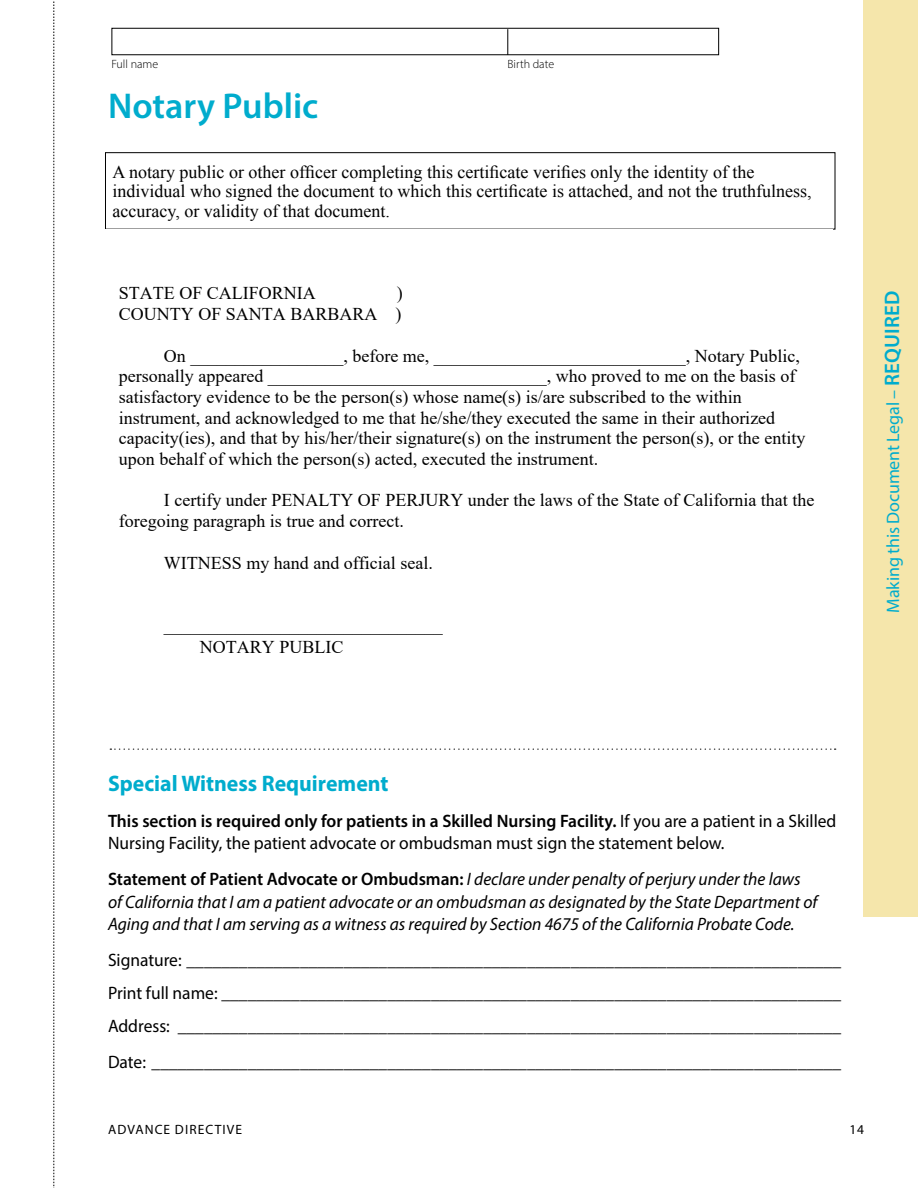
<style>
.page{position:relative;width:918px;height:1188px;background:#fff}
.page>*{position:absolute;margin:0;border:0;box-sizing:border-box;transform-origin:0 0}
.t1{font:600 36px "Myriad Pro";color:#00accd}
.t2{font:700 22.5px "Myriad Pro";color:#00accd}
.t3{font:18px/20.7px "Times New Roman";color:#000}
.t4{font:18px/33px "Myriad Pro";color:#000}
.t5{font:italic 18px/22.5px "Myriad Pro";color:#000}
.t6{font:18px "Myriad Pro";letter-spacing:-.01em;color:#00accd}
.t7{font:13.5px "Myriad Pro";letter-spacing:.08em;color:#000}
.t8{font:300 12px "Myriad Pro";color:#000}
.s1{font-weight:600;font-size:21px}
.s2{font-weight:600}
.s3{font-weight:600;font-style:normal}
</style>
<div class="page">
<div style="left:864px;top:0;width:54px;height:917px;background:#f5e6ab"></div>
<svg style="left:110px;top:748px;width:726px;height:2px"></svg>
<div style="left:112px;top:28px;width:607px;height:27px;border:1px solid #000"></div>
<svg style="left:508px;top:29px;width:1px;height:26px"></svg>
<div style="left:105px;top:152px;width:730px;height:78px;border:1px solid #000"></div>
<svg style="left:54px;top:1px;width:1px;height:1187px"></svg>
<p class="t8" style="left:112px;top:57px;width:48px">Full name</p>
<p class="t8" style="left:508px;top:57px;width:48px">Birth date</p>
<h1 class="t1" style="left:108px;top:83px;width:212px">Notary Public</h1>
<p class="t3" style="left:113px;top:162px;width:700px;line-height:19.5px">A notary public or other officer completing this certificate verifies only the identity of the individual who signed the document to which this certificate is attached, and not the truthfulness, accuracy, or validity of that document.</p>
<p class="t3" style="left:130px;top:169px;width:374px">truthfulness, accuracy, or validity of that document.</p>
<p class="t3" style="left:119px;top:282px;width:285px;text-align:right">)<br>COUNTY OF SANTA BARBARA )</p>
<p class="t3" style="left:119px;top:345px;width:688px;text-indent:45px">On _________________, before me, ____________________________, Notary Public, personally appeared _______________________________, who proved to me on the basis of satisfactory evidence to be the person(s) whose name(s) is/are subscribed to the within instrument, and acknowledged to me that he/she/they executed the same in their authorized capacity(ies), and that by his/her/their signature(s) on the instrument the person(s), or the entity upon behalf of which the person(s) acted, executed the instrument.</p>
<p class="t3" style="left:119px;top:489px;width:697px;text-indent:45px">I certify under PENALTY OF PERJURY under the laws of the State of California that the foregoing paragraph is true and correct.</p>
<p class="t3" style="left:164px;top:552px;width:270px">WITNESS my hand and official seal.</p>
<p class="t3" style="left:119px;top:282px;width:198px">STATE OF CALIFORNIA</p>
<p class="t3" style="left:200px;top:613px;width:244px;line-height:22.4px;text-indent:-36px">_______________________________<br>NOTARY PUBLIC</p>
<p class="t6" style="left:882px;top:613px;width:324px;rotate:-90deg">Making this Document Legal – <span class="s1">REQUIRED</span></p>
<p class="t2" style="left:108px;top:769px;width:282px">Special Witness Requirement</p>
<p class="t4" style="left:108px;top:809px;width:730px;line-height:22.5px"><span class="s2">This section is required only for patients in a Skilled Nursing Facility.</span> If you are a patient in a Skilled<br>Nursing Facility, the patient advocate or ombudsman must sign the statement below.</p>
<p class="t5" style="left:108px;top:868px;width:711px"><span class="s3">Statement of Patient Advocate or Ombudsman:</span> I declare under penalty of perjury under the laws of California that I am a patient advocate or an ombudsman as designated by the State Department of<br>Aging and that I am serving as a witness as required by Section 4675 of the California Probate Code.</p>
<p class="t4" style="left:108px;top:944px;width:735px;text-align:justify">Signature: ___________________________________________________________________________ Print full name: _______________________________________________________________________ Address: ____________________________________________________________________________</p>
<p class="t4" style="left:108px;top:1046px;width:735px">Date: _______________________________________________________________________________</p>
<p class="t7" style="left:108px;top:1121px;width:135px">ADVANCE DIRECTIVE</p>
<p class="t7" style="left:849px;top:1121px;width:16px">14</p>
</div>
